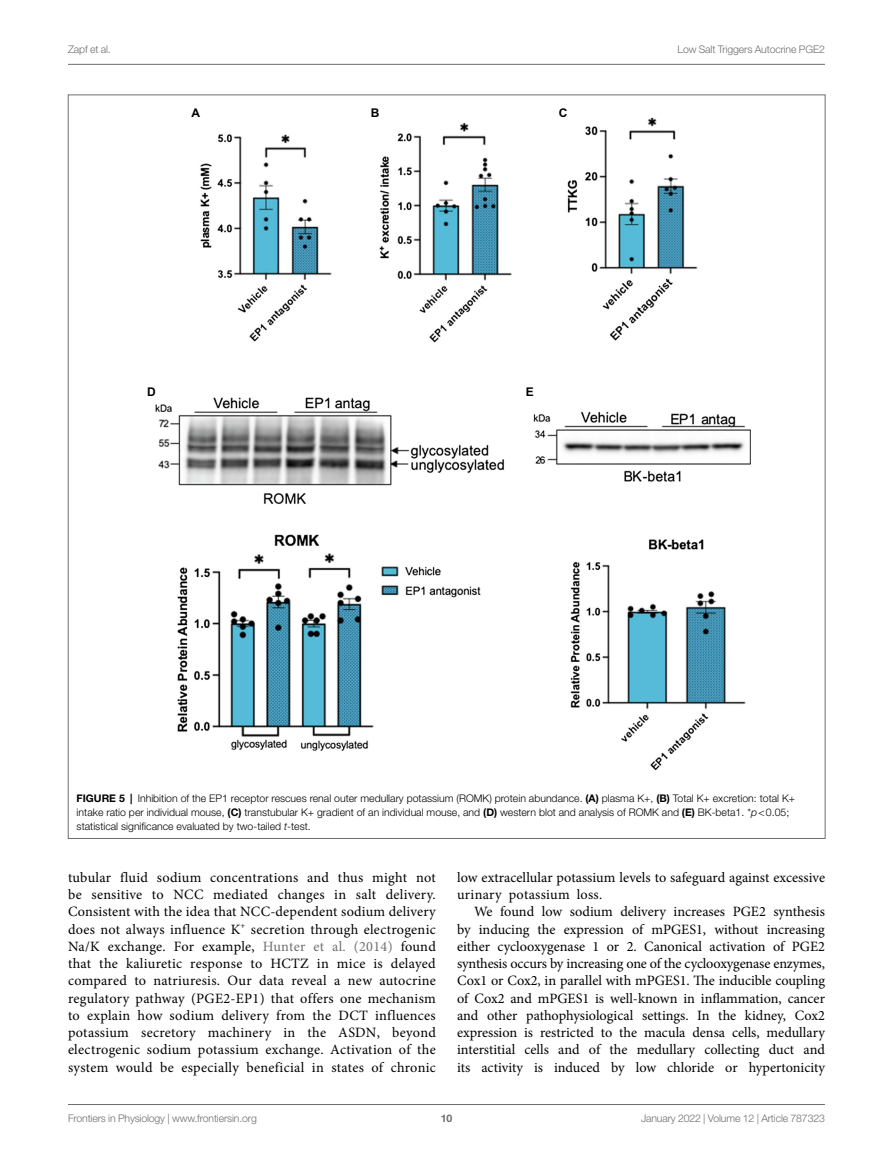
<style>
.page{position:relative;width:893px;height:1170px;background:#fff}
.page>*{position:absolute;margin:0;border:0;box-sizing:border-box;transform-origin:0 0}
.TEXT{font:14.25px/17.2px "Minion Pro";letter-spacing:.005em;color:#000;text-align:justify}
.t1{font:700 12px "Arial";color:#000}
.FIG_LEG{font:300 10.5px/14.2px "Helvetica Neue LT Std";color:#000}
.t2{font:300 10.5px "Helvetica Neue LT Std";letter-spacing:-.015em;color:#6d6e71}
.t3{font:700 10.5px "Helvetica Neue LT Std";color:#6d6e71}
.s1{font-weight:700}
.s2{font-style:italic}
.s3{color:#6d6e71}
</style>
<div class="page">
<hr style="left:68px;top:64px;width:757px;height:1px;background:#6d6e71">
<hr style="left:68px;top:1104px;width:757px;height:1px;background:#6d6e71">
<img style="left:155px;top:117px;width:596px;height:654px">
<p class="t2" style="left:68px;top:42px;width:44px">Zapf et al.</p>
<p class="t2" style="left:677px;top:42px;width:149px">Low Salt Triggers Autocrine PGE2</p>
<p class="t1" style="left:192px;top:105px;width:10px">A</p>
<p class="t1" style="left:371px;top:105px;width:10px">B</p>
<p class="t1" style="left:559px;top:105px;width:10px">C</p>
<p class="t1" style="left:147px;top:384px;width:10px">D</p>
<p class="t1" style="left:526px;top:384px;width:10px">E</p>
<p class="FIG_LEG" style="left:77px;top:790px;width:720px"><span class="s1">FIGURE 5 |</span> Inhibition of the EP1 receptor rescues renal outer medullary potassium (ROMK) protein abundance. <span class="s1">(A)</span> plasma K+, <span class="s1">(B)</span> Total K+ excretion: total K+ intake ratio per individual mouse, <span class="s1">(C)</span> transtubular K+ gradient of an individual mouse, and <span class="s1">(D)</span> western blot and analysis of ROMK and <span class="s1">(E)</span> BK-beta1. *<span class="s2">p</span>&lt;0.05; statistical significance evaluated by two-tailed <span class="s2">t</span>-test.</p>
<p class="TEXT" style="left:68px;top:868px;width:369px">tubular fluid sodium concentrations and thus might not be sensitive to NCC mediated changes in salt delivery.<br>Consistent with the idea that NCC-dependent sodium delivery does not always influence K<sup>+</sup> secretion through electrogenic Na/K exchange. For example, <span class="s3">Hunter et al. (2014)</span> found that the kaliuretic response to HCTZ in mice is delayed compared to natriuresis. Our data reveal a new autocrine regulatory pathway (PGE2-EP1) that offers one mechanism to explain how sodium delivery from the DCT influences potassium secretory machinery in the ASDN, beyond electrogenic sodium potassium exchange. Activation of the system would be especially beneficial in states of chronic</p>
<p class="TEXT" style="left:457px;top:868px;width:369px">low extracellular potassium levels to safeguard against excessive urinary potassium loss.</p>
<p class="TEXT" style="left:457px;top:903px;width:369px;text-indent:17px">We found low sodium delivery increases PGE2 synthesis by inducing the expression of mPGES1, without increasing either cyclooxygenase 1 or 2. Canonical activation of PGE2 synthesis occurs by increasing one of the cyclooxygenase enzymes, Cox1 or Cox2, in parallel with mPGES1. The inducible coupling of Cox2 and mPGES1 is well-known in inflammation, cancer and other pathophysiological settings. In the kidney, Cox2 expression is restricted to the macula densa cells, medullary interstitial cells and of the medullary collecting duct and its activity is induced by low chloride or hypertonicity</p>
<p class="t2" style="left:68px;top:1111px;width:190px">Frontiers in Physiology | www.frontiersin.org</p>
<p class="t3" style="left:441px;top:1111px;width:13px">10</p>
<p class="t2" style="left:641px;top:1111px;width:185px">January 2022 | Volume 12 | Article 787323</p>
</div>
